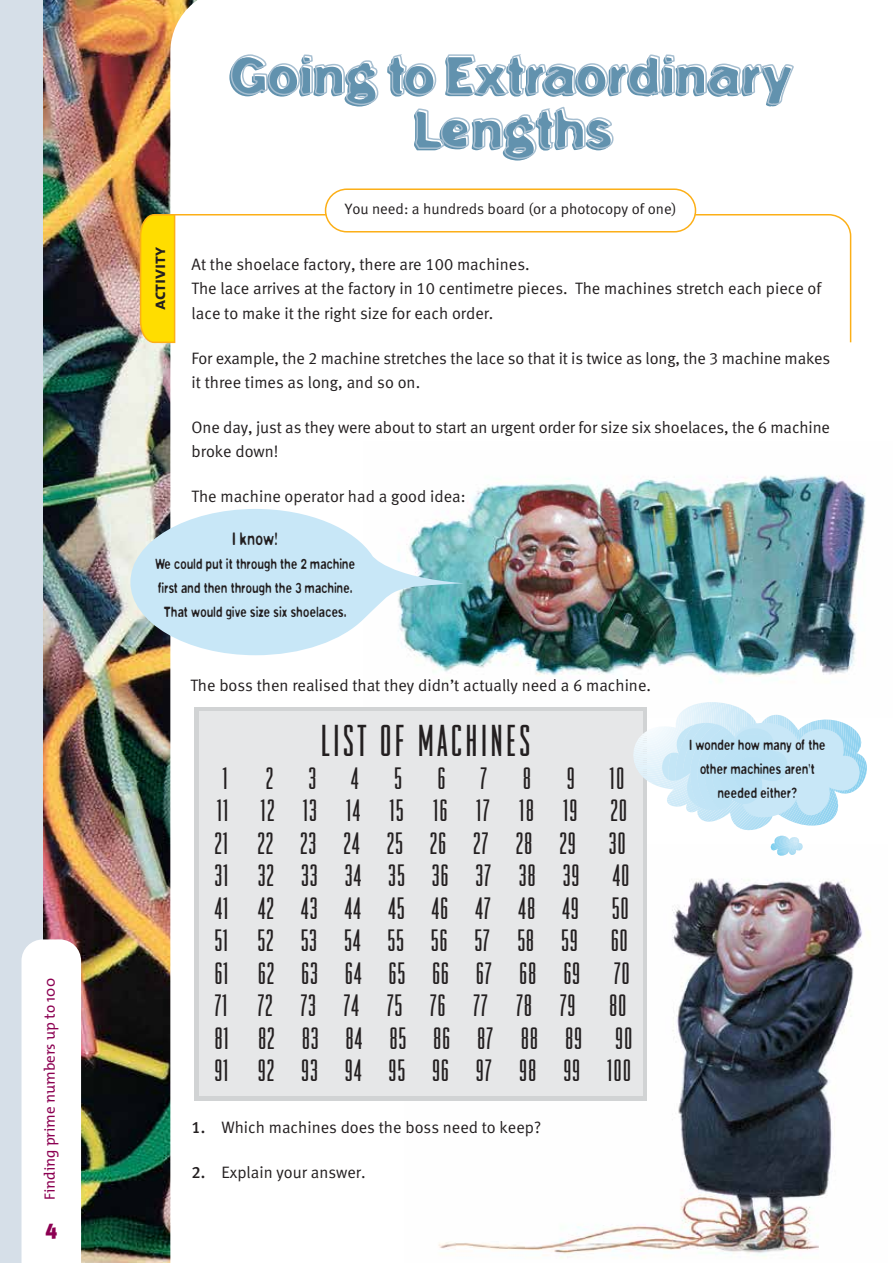
<style>
.page{position:relative;width:893px;height:1263px;background:#fff}
.page>*{position:absolute;margin:0;border:0;box-sizing:border-box;transform-origin:0 0}
.t1{font:54px/54px "Nicotine";letter-spacing:.06em;color:#6292ae;text-align:center}
.t2{font:condensed 39px "Odeon";letter-spacing:.1em;color:#231f20}
.t3{font:condensed 27px/32.5px "Odeon";letter-spacing:.05em;color:#231f20}
.t4{font:21px "Meta Black LFNZ";color:#8c0052}
.t5{font:18px "The Mix NZ Bold Caps";color:#231f20}
.t6{font:16.5px/24px "Meta Normal LFNZ";color:#231f20}
.t7{font:100 16.5px "Washout";color:#231f20}
.t8{font:15px "Meta Normal LFNZ";color:#231f20}
.t9{font:15px "The Mix NZ";color:#8c0052}
.t10{font:100 13.5px/24px "Washout";color:#231f20;text-align:center}
.s1{font-family:"Meta Medium LFNZ"}
</style>
<div class="page">
<img style="left:414px;top:475px;width:452px;height:206px">
<img style="left:404px;top:878px;width:465px;height:381px">
<img style="left:43px;top:0;width:154px;height:1263px">
<div style="left:0;top:0;width:43px;height:1263px;background:#d6dfe8"></div>
<svg style="left:176px;top:213px;width:676px;height:131px"></svg>
<svg style="left:22px;top:939px;width:59px;height:324px"></svg>
<svg style="left:139px;top:213px;width:37px;height:131px;background:#f9d40f"></svg>
<div style="left:326px;top:189px;width:369px;height:43px;background:#fff;border-radius:21px"></div>
<div style="left:325px;top:188px;width:371px;height:44px;border:2px solid #fcaf17;border-radius:21px"></div>
<div style="left:195px;top:707px;width:452px;height:393px;background:#d1d3d4"></div>
<div style="left:199px;top:712px;width:444px;height:384px;background:#e6e7e8"></div>
<svg style="left:130px;top:509px;width:334px;height:146px;fill:#c8e7f7"></svg>
<svg style="left:230px;top:54px;width:149px;height:52px"></svg>
<svg style="left:388px;top:54px;width:406px;height:106px"></svg>
<svg style="left:615px;top:702px;width:252px;height:154px"></svg>
<div style="left:748px;top:771px;width:8px;height:7px;background:#b7e0f5;border-radius:50%"></div>
<p class="t9" style="left:37px;top:1200px;width:224px;rotate:-90deg">Finding prime numbers up to 100</p>
<p class="t4" style="left:45px;top:1218px;width:13px">4</p>
<h1 class="t1" style="left:229px;top:49px;width:564px">Going to Extraordinary<br>Lengths</h1>
<p class="t8" style="left:345px;top:200px;width:333px">You need: a hundreds board (or a photocopy of one)</p>
<p class="t5" style="left:144px;top:310px;width:65px;rotate:-90deg">activity</p>
<p class="t6" style="left:192px;top:253px;width:631px">At the shoelace factory, there are 100 machines.<br>The lace arrives at the factory in 10 centimetre pieces. The machines stretch each piece of lace to make it the right size for each order.</p>
<p class="t6" style="left:192px;top:346px;width:640px">For example, the 2 machine stretches the lace so that it is twice as long, the 3 machine makes it three times as long, and so on.</p>
<p class="t6" style="left:192px;top:415px;width:640px">One day, just as they were about to start an urgent order for size six shoelaces, the 6 machine broke down!</p>
<p class="t6" style="left:192px;top:484px;width:276px">The machine operator had a good idea:</p>
<p class="t7" style="left:233px;top:532px;width:47px">I know!</p>
<p class="t10" style="left:155px;top:553px;width:202px">We could put it through the 2 machine first and then through the 3 machine.<br>That would give size six shoelaces.</p>
<p class="t6" style="left:190px;top:673px;width:462px">The boss then realised that they didn’t actually need a 6 machine.</p>
<h2 class="t2" style="left:321px;top:719px;width:210px">LIST OF MACHINES</h2>
<h3 class="t3" style="left:215px;top:763px;width:416px;text-indent:395px">10<br>11 12 13 14 15 16 17 18 19 20<br>21 22 23 24 25 26 27 28 29 30<br>31 32 33 34 35 36 37 38 39 40<br>41 42 43 44 45 46 47 48 49 50<br>51 52 53 54 55 56 57 58 59 60<br>61 62 63 64 65 66 67 68 69</h3>
<h3 class="t3" style="left:223px;top:763px;width:7px">1</h3>
<h3 class="t3" style="left:266px;top:763px;width:8px">2</h3>
<h3 class="t3" style="left:309px;top:763px;width:9px">3</h3>
<h3 class="t3" style="left:351px;top:763px;width:9px">4</h3>
<h3 class="t3" style="left:394px;top:763px;width:9px">5</h3>
<h3 class="t3" style="left:438px;top:763px;width:9px">6</h3>
<h3 class="t3" style="left:480px;top:763px;width:8px">7</h3>
<h3 class="t3" style="left:523px;top:763px;width:9px">8</h3>
<h3 class="t3" style="left:567px;top:763px;width:9px">9</h3>
<h3 class="t3" style="left:614px;top:958px;width:17px">70</h3>
<h3 class="t3" style="left:215px;top:990px;width:362px">71 72 73 74 75 76 77 78 79</h3>
<h3 class="t3" style="left:215px;top:990px;width:419px;text-indent:395px">80<br>81 82 83 84 85 86 87 88 89 90<br>91 92 93 94 95 96 97 98 99 100</h3>
<p class="t6" style="left:192px;top:1115px;width:351px"><span class="s1">1.</span> Which machines does the boss need to keep?</p>
<p class="t6" style="left:192px;top:1160px;width:175px"><span class="s1">2.</span> Explain your answer.</p>
<p class="t10" style="left:689px;top:734px;width:138px">I wonder how many of the other machines aren’t needed either?</p>
</div>
